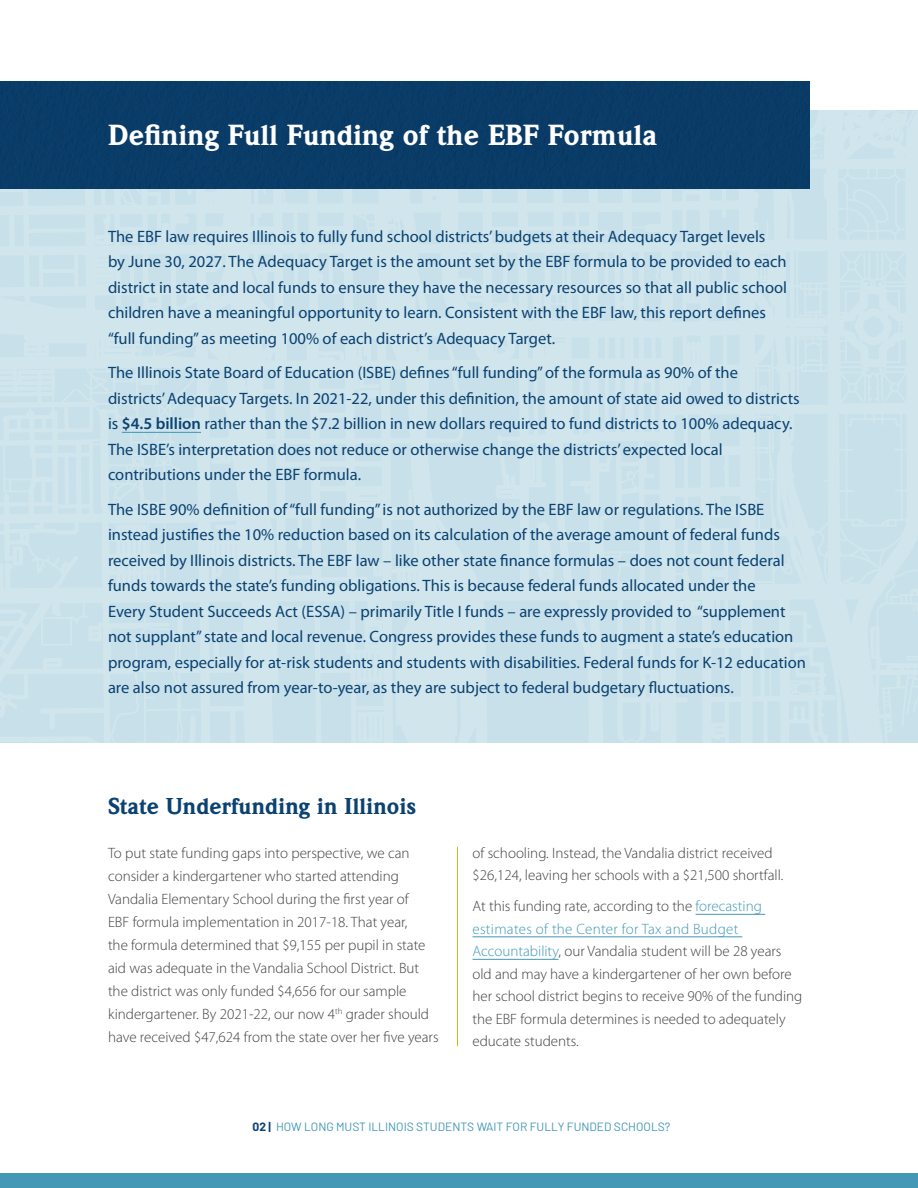
<style>
.page{position:relative;width:918px;height:1188px;background:#fff}
.page>*{position:absolute;margin:0;border:0;box-sizing:border-box;transform-origin:0 0}
.Callout_Box_Head{font:900 28.5px "Weidemann Std";letter-spacing:.01em;color:#fff}
.Subtitle_1{font:900 22.5px "Weidemann Std";letter-spacing:.01em;color:#0b4271}
.Callout_Box_Copy{font:16.5px/25.5px "Myriad Pro";color:#0b4271}
.Body_copy{font:300 15px/23.1px "Myriad Pro";color:#414042}
.t1{font:12px "Barlow";color:#4298b5}
.s1{font-weight:600}
.s2{color:#4298b5}
.s3{font-weight:700;color:#0b4271}
</style>
<div class="page">
<div style="left:0;top:1173px;width:918px;height:15px;background:#4298b5"></div>
<div style="left:0;top:110px;width:918px;height:632px;background:#cde4eb"></div>
<svg style="left:779px;top:558px;width:14px;height:17px"></svg>
<svg style="left:878px;top:367px;width:5px;height:5px"></svg>
<svg style="left:878px;top:281px;width:5px;height:5px"></svg>
<svg style="left:913px;top:607px;width:5px;height:5px"></svg>
<hr style="left:696px;top:914px;width:69px;height:1px;background:#4298b5">
<hr style="left:472px;top:936px;width:270px;height:1px;background:#4298b5">
<hr style="left:472px;top:959px;width:87px;height:1px;background:#4298b5">
<hr style="left:457px;top:847px;width:1px;height:199px;background:#e1af16">
<hr style="left:122px;top:432px;width:79px;height:1px;background:#4298b5">
<div style="left:0;top:81px;width:810px;height:108px;background:#093c67"></div>
<p class="Callout_Box_Head" style="left:108px;top:118px;width:550px">Defining Full Funding of the EBF Formula</p>
<p class="Callout_Box_Copy" style="left:108px;top:224px;width:681px">The EBF law requires Illinois to fully fund school districts’ budgets at their Adequacy Target levels<br>by June 30, 2027. The Adequacy Target is the amount set by the EBF formula to be provided to each district in state and local funds to ensure they have the necessary resources so that all public school children have a meaningful opportunity to learn. Consistent with the EBF law, this report defines “full funding” as meeting 100% of each district’s Adequacy Target.</p>
<p class="Callout_Box_Copy" style="left:108px;top:360px;width:693px">The Illinois State Board of Education (ISBE) defines “full funding” of the formula as 90% of the<br>districts’ Adequacy Targets. In 2021-22, under this definition, the amount of state aid owed to districts is <span class="s1">$4.5 billion</span> rather than the $7.2 billion in new dollars required to fund districts to 100% adequacy.<br>The ISBE’s interpretation does not reduce or otherwise change the districts’ expected local contributions under the EBF formula.</p>
<p class="Callout_Box_Copy" style="left:108px;top:497px;width:700px">The ISBE 90% definition of “full funding” is not authorized by the EBF law or regulations. The ISBE instead justifies the 10% reduction based on its calculation of the average amount of federal funds received by Illinois districts. The EBF law – like other state finance formulas – does not count federal funds towards the state’s funding obligations. This is because federal funds allocated under the<br>Every Student Succeeds Act (ESSA) – primarily Title I funds – are expressly provided to “supplement not supplant” state and local revenue. Congress provides these funds to augment a state’s education program, especially for at-risk students and students with disabilities. Federal funds for K-12 education are also not assured from year-to-year, as they are subject to federal budgetary fluctuations.</p>
<p class="Subtitle_1" style="left:108px;top:793px;width:310px">State Underfunding in Illinois</p>
<p class="Body_copy" style="left:108px;top:841px;width:332px">To put state funding gaps into perspective, we can consider a kindergartener who started attending Vandalia Elementary School during the first year of<br>EBF formula implementation in 2017-18. That year,<br>the formula determined that $9,155 per pupil in state aid was adequate in the Vandalia School District. But the district was only funded $4,656 for our sample kindergartener. By 2021-22, our now 4<sup>th</sup> grader should have received $47,624 from the state over her five years</p>
<p class="Body_copy" style="left:472px;top:842px;width:312px;line-height:22.5px">of schooling. Instead, the Vandalia district received $26,124, leaving her schools with a $21,500 shortfall.</p>
<p class="Body_copy" style="left:472px;top:895px;width:331px;line-height:22.5px">At this funding rate, according to the <span class="s2">forecasting estimates of the Center for Tax and Budget Accountability</span>, our Vandalia student will be 28 years old and may have a kindergartener of her own before her school district begins to receive 90% of the funding the EBF formula determines is needed to adequately educate students.</p>
<p class="t1" style="left:253px;top:1119px;width:419px"><span class="s3">02 |</span> HOW LONG MUST ILLINOIS STUDENTS WAIT FOR FULLY FUNDED SCHOOLS?</p>
</div>
